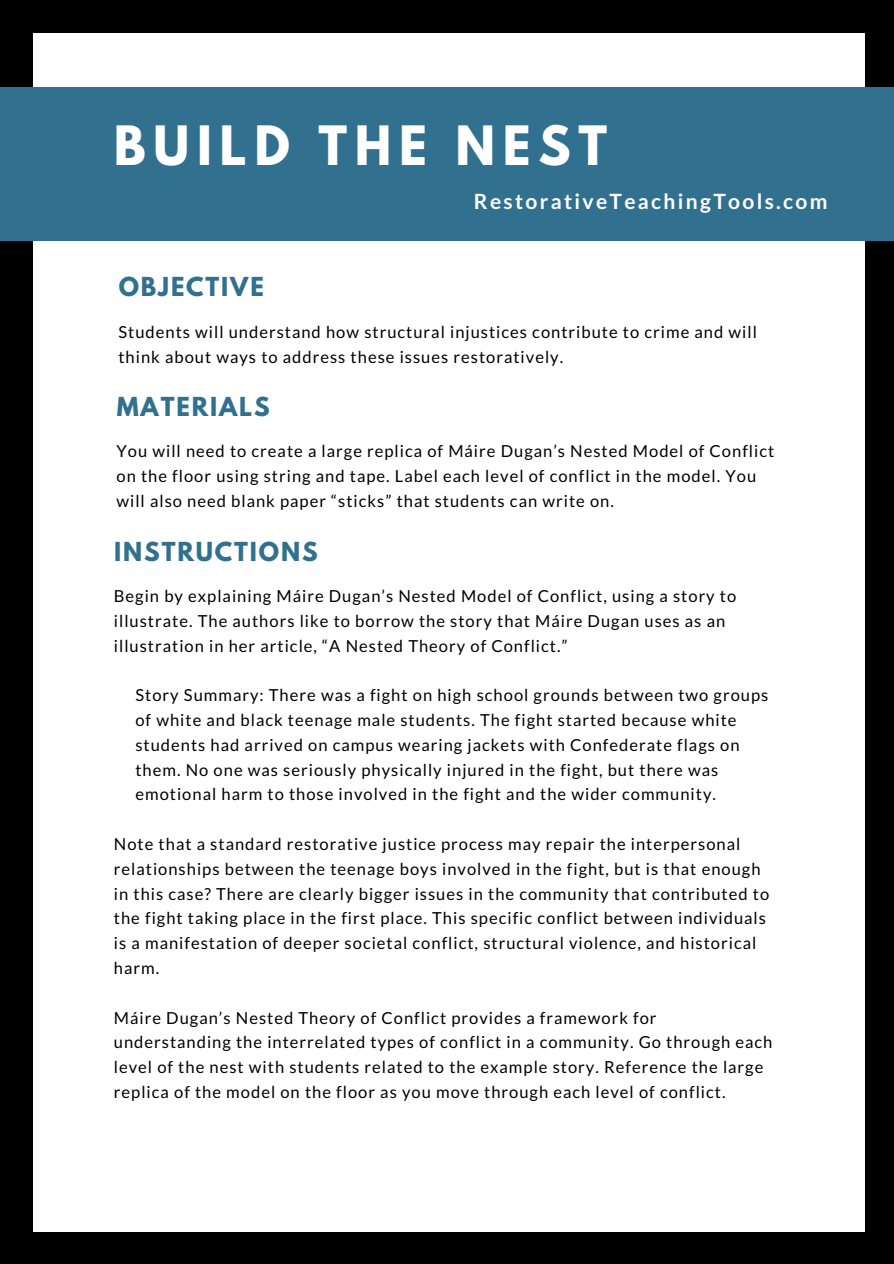
<style>
.page{position:relative;width:894px;height:1264px;background:#fff}
.page>*{position:absolute;margin:0;border:0;box-sizing:border-box;transform-origin:0 0}
.t1{font:700 48px "League Spartan";letter-spacing:.16em;color:#fff}
.t2{font:700 23.25px "League Spartan";letter-spacing:.08em;color:#31708e}
.t3{font:700 21px "Lato";letter-spacing:.11em;color:#fff}
.t4{font:16.5px/24.8px "Lato";letter-spacing:.06em;color:#000}
</style>
<div class="page">
<div style="left:0;top:0;width:893px;height:1263px;background:#000"></div>
<div style="left:34px;top:33px;width:830px;height:1198px;background:#fff"></div>
<div style="left:0;top:87px;width:893px;height:154px;background:#31708e"></div>
<h1 class="t1" style="left:114px;top:121px;width:494px">BUILD THE NEST</h1>
<p class="t3" style="left:474px;top:188px;width:355px">RestorativeTeachingTools.com</p>
<h2 class="t2" style="left:119px;top:275px;width:146px">OBJECTIVE</h2>
<p class="t4" style="left:118px;top:319px;width:639px">Students will understand how structural injustices contribute to crime and will think about ways to address these issues restoratively.</p>
<h2 class="t2" style="left:117px;top:394px;width:154px">MATERIALS</h2>
<p class="t4" style="left:116px;top:438px;width:659px">You will need to create a large replica of Máire Dugan’s Nested Model of Conflict on the floor using string and tape. Label each level of conflict in the model. You will also need blank paper “sticks” that students can write on.</p>
<h2 class="t2" style="left:114px;top:539px;width:205px">INSTRUCTIONS</h2>
<p class="t4" style="left:114px;top:583px;width:623px">Begin by explaining Máire Dugan’s Nested Model of Conflict, using a story to illustrate. The authors like to borrow the story that Máire Dugan uses as an illustration in her article, “A Nested Theory of Conflict.”</p>
<p class="t4" style="left:135px;top:682px;width:634px">Story Summary: There was a fight on high school grounds between two groups of white and black teenage male students. The fight started because white students had arrived on campus wearing jackets with Confederate flags on them. No one was seriously physically injured in the fight, but there was emotional harm to those involved in the fight and the wider community.</p>
<p class="t4" style="left:114px;top:831px;width:656px">Note that a standard restorative justice process may repair the interpersonal relationships between the teenage boys involved in the fight, but is that enough in this case? There are clearly bigger issues in the community that contributed to the fight taking place in the first place. This specific conflict between individuals is a manifestation of deeper societal conflict, structural violence, and historical harm.</p>
<p class="t4" style="left:114px;top:1004px;width:660px">Máire Dugan’s Nested Theory of Conflict provides a framework for understanding the interrelated types of conflict in a community. Go through each level of the nest with students related to the example story. Reference the large replica of the model on the floor as you move through each level of conflict.</p>
</div>
